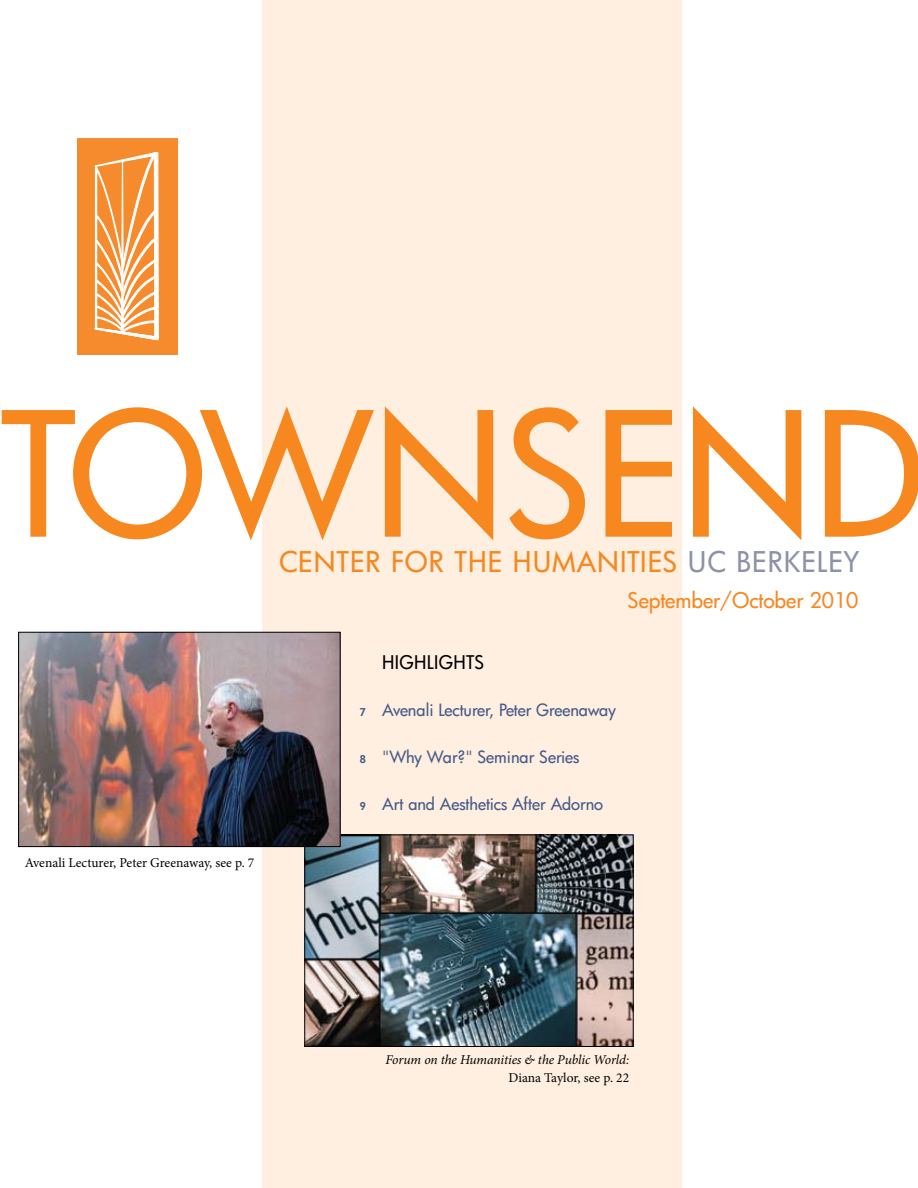
<style>
.page{position:relative;width:918px;height:1188px;background:#fff}
.page>*{position:absolute;margin:0;border:0;box-sizing:border-box;transform-origin:0 0}
.t1{font:500 168px "Futura CE";color:#f6881f}
.t2{font:500 27.75px "Futura CE";letter-spacing:.035em;color:#f6881f}
.t3{font:500 21px "Futura CE";letter-spacing:-.005em;color:#f6881f}
.t4{font:500 18.3px "Futura CE";color:#000}
.t5{font:500 16.5px "Futura CE";letter-spacing:-.005em;color:#465b89}
.t6{font:13.5px "Minion Pro";color:#000}
.t7{font:italic 13.5px "Minion Pro";letter-spacing:-.01em;color:#000}
.s1{color:#8e92a8}
.s2{font-weight:800;font-size:10.5px}
</style>
<div class="page">
<div style="left:262px;top:0;width:419px;height:1188px;background:#ffefe0"></div>
<div style="left:77px;top:138px;width:100px;height:216px;background:#f68b2e"></div>
<svg style="left:95px;top:152px;width:64px;height:189px"></svg>
<img style="left:307px;top:837px;width:324px;height:208px">
<div style="left:305px;top:835px;width:328px;height:212px;border:1px solid #000"></div>
<img style="left:20px;top:634px;width:318px;height:211px">
<div style="left:18px;top:632px;width:322px;height:215px;border:1px solid #000"></div>
<h1 class="t1" style="left:0;top:361px;width:926px">TOWNSEND</h1>
<h2 class="t2" style="left:279px;top:543px;width:582px">CENTER FOR THE HUMANITIES <span class="s1">UC BERKELEY</span></h2>
<p class="t6" style="left:25px;top:854px;width:231px">Avenali Lecturer, Peter Greenaway, see p. 7</p>
<p class="t3" style="left:628px;top:586px;width:232px">September/October 2010</p>
<p class="t4" style="left:382px;top:649px;width:104px">HighlightS</p>
<p class="t5" style="left:360px;top:699px;width:258px"><span class="s2">7</span> Avenali Lecturer, Peter Greenaway</p>
<p class="t5" style="left:360px;top:746px;width:221px"><span class="s2">8</span> "Why War?" Seminar Series</p>
<p class="t5" style="left:360px;top:793px;width:245px"><span class="s2">9</span> Art and Aesthetics After Adorno</p>
<p class="t7" style="left:386px;top:1050px;width:245px">Forum on the Humanities &amp; the Public World:</p>
<p class="t6" style="left:509px;top:1068px;width:122px">Diana Taylor, see p. 22</p>
</div>
